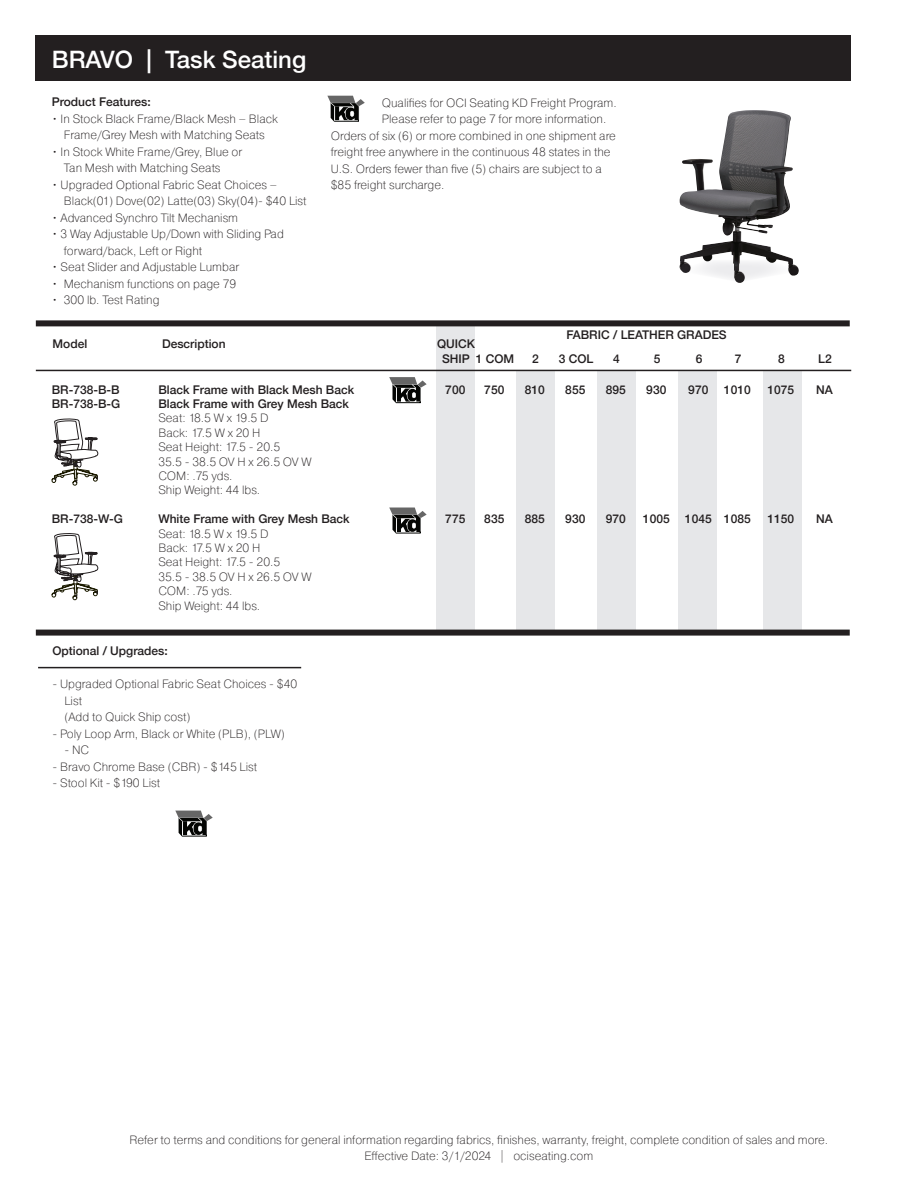
<style>
.page{position:relative;width:918px;height:1188px;background:#fff}
.page>*{position:absolute;margin:0;border:0;box-sizing:border-box;transform-origin:0 0}
.t1{font:500 24px "Helvetica Neue";color:#fff}
.t2{font:200 12px/16.5px "Pragmatica";color:#231f20}
.t3{font:500 12px "Helvetica Neue";color:#231f20}
</style>
<div class="page">
<div style="left:763px;top:370px;width:39px;height:264px;background:#e6e7e9"></div>
<svg style="left:708px;top:260px;width:91px;height:22px"></svg>
<div style="left:35px;top:35px;width:815px;height:46px;background:#231f20"></div>
<div style="left:436px;top:323px;width:39px;height:311px;background:#e6e7e9"></div>
<div style="left:516px;top:370px;width:39px;height:264px;background:#e6e7e9"></div>
<div style="left:597px;top:370px;width:39px;height:264px;background:#e6e7e9"></div>
<div style="left:678px;top:370px;width:39px;height:264px;background:#e6e7e9"></div>
<div style="left:36px;top:630px;width:814px;height:6px;background:#231f20"></div>
<hr style="left:36px;top:370px;width:815px;height:1px;background:#231f20">
<img style="left:679px;top:110px;width:77px;height:163px">
<div style="left:36px;top:320px;width:814px;height:6px;background:#231f20"></div>
<svg style="left:389px;top:377px;width:38px;height:26px"></svg>
<svg style="left:389px;top:508px;width:38px;height:26px"></svg>
<svg style="left:175px;top:811px;width:38px;height:26px"></svg>
<svg style="left:327px;top:96px;width:38px;height:26px"></svg>
<svg style="left:52px;top:418px;width:47px;height:68px"></svg>
<svg style="left:52px;top:533px;width:47px;height:68px"></svg>
<hr style="left:38px;top:667px;width:263px;height:1px;background:#231f20">
<p class="t1" style="left:52px;top:40px;width:256px">BRAVO | Task Seating</p>
<p class="t3" style="left:52px;top:92px;width:100px">Product Features:</p>
<p class="t2" style="left:52px;top:110px;width:228px;text-align:center">• In Stock Black Frame/Black Mesh – Black<br>Frame/Grey Mesh with Matching Seats</p>
<p class="t2" style="left:52px;top:143px;width:192px">• In Stock White Frame/Grey, Blue or</p>
<p class="t2" style="left:64px;top:159px;width:158px">Tan Mesh with Matching Seats</p>
<p class="t2" style="left:64px;top:176px;width:244px;text-indent:-12px">• Upgraded Optional Fabric Seat Choices –<br>Black(01) Dove(02) Latte(03) Sky(04)- $40 List</p>
<p class="t2" style="left:52px;top:209px;width:188px">• Advanced Synchro Tilt Mechanism</p>
<p class="t2" style="left:64px;top:225px;width:222px;text-indent:-12px">• 3 Way Adjustable Up/Down with Sliding Pad forward/back, Left or Right</p>
<p class="t2" style="left:52px;top:258px;width:189px">• Seat Slider and Adjustable Lumbar</p>
<p class="t2" style="left:52px;top:275px;width:186px">• Mechanism functions on page 79</p>
<p class="t2" style="left:52px;top:291px;width:109px">• 300 lb. Test Rating</p>
<p class="t2" style="left:382px;top:94px;width:236px">Qualifies for OCI Seating KD Freight Program.<br>Please refer to page 7 for more information.</p>
<p class="t2" style="left:331px;top:127px;width:287px">Orders of six (6) or more combined in one shipment are freight free anywhere in the continuous 48 states in the U.S. Orders fewer than five (5) chairs are subject to a $85 freight surcharge.</p>
<p class="t3" style="left:566px;top:325px;width:162px">FABRIC / LEATHER GRADES</p>
<p class="t3" style="left:53px;top:334px;width:36px">Model</p>
<p class="t3" style="left:162px;top:334px;width:65px">Description</p>
<p class="t3" style="left:437px;top:334px;width:40px">QUICK</p>
<p class="t3" style="left:442px;top:349px;width:74px">SHIP 1 COM</p>
<p class="t3" style="left:532px;top:349px;width:8px">2</p>
<p class="t3" style="left:559px;top:349px;width:36px">3 COL</p>
<p class="t3" style="left:613px;top:349px;width:8px">4</p>
<p class="t3" style="left:654px;top:349px;width:8px">5</p>
<p class="t3" style="left:696px;top:349px;width:8px">6</p>
<p class="t3" style="left:735px;top:349px;width:8px">7</p>
<p class="t3" style="left:778px;top:349px;width:8px">8</p>
<p class="t3" style="left:818px;top:349px;width:15px">L2</p>
<p class="t3" style="left:52px;top:380px;width:69px">BR-738-B-B</p>
<p class="t3" style="left:158px;top:380px;width:197px">Black Frame with Black Mesh Back</p>
<p class="t3" style="left:445px;top:380px;width:22px">700</p>
<p class="t3" style="left:484px;top:380px;width:22px">750</p>
<p class="t3" style="left:525px;top:380px;width:22px">810</p>
<p class="t3" style="left:565px;top:380px;width:22px">855</p>
<p class="t3" style="left:606px;top:380px;width:22px">895</p>
<p class="t3" style="left:646px;top:380px;width:22px">930</p>
<p class="t3" style="left:688px;top:380px;width:22px">970</p>
<p class="t3" style="left:724px;top:380px;width:28px">1010</p>
<p class="t3" style="left:767px;top:380px;width:28px">1075</p>
<p class="t3" style="left:816px;top:380px;width:18px">NA</p>
<p class="t3" style="left:52px;top:394px;width:70px">BR-738-B-G</p>
<p class="t3" style="left:158px;top:394px;width:192px">Black Frame with Grey Mesh Back</p>
<p class="t2" style="left:158px;top:410px;width:112px">Seat: 18.5 W x 19.5 D</p>
<p class="t2" style="left:158px;top:424px;width:104px">Back: 17.5 W x 20 H</p>
<p class="t2" style="left:158px;top:439px;width:123px">Seat Height: 17.5 - 20.5</p>
<p class="t2" style="left:158px;top:453px;width:155px">35.5 - 38.5 OV H x 26.5 OV W</p>
<p class="t2" style="left:158px;top:467px;width:76px">COM: .75 yds.</p>
<p class="t2" style="left:158px;top:482px;width:103px">Ship Weight: 44 lbs.</p>
<p class="t3" style="left:52px;top:509px;width:73px">BR-738-W-G</p>
<p class="t3" style="left:158px;top:509px;width:193px">White Frame with Grey Mesh Back</p>
<p class="t3" style="left:445px;top:509px;width:22px">775</p>
<p class="t3" style="left:484px;top:509px;width:22px">835</p>
<p class="t3" style="left:525px;top:509px;width:22px">885</p>
<p class="t3" style="left:565px;top:509px;width:22px">930</p>
<p class="t3" style="left:606px;top:509px;width:22px">970</p>
<p class="t3" style="left:643px;top:509px;width:28px">1005</p>
<p class="t3" style="left:685px;top:509px;width:67px">1045 1085</p>
<p class="t3" style="left:767px;top:509px;width:28px">1150</p>
<p class="t3" style="left:816px;top:509px;width:18px">NA</p>
<p class="t2" style="left:158px;top:525px;width:112px">Seat: 18.5 W x 19.5 D</p>
<p class="t2" style="left:158px;top:539px;width:104px">Back: 17.5 W x 20 H</p>
<p class="t2" style="left:158px;top:554px;width:123px">Seat Height: 17.5 - 20.5</p>
<p class="t2" style="left:158px;top:568px;width:155px">35.5 - 38.5 OV H x 26.5 OV W</p>
<p class="t2" style="left:158px;top:583px;width:76px">COM: .75 yds.</p>
<p class="t2" style="left:158px;top:597px;width:103px">Ship Weight: 44 lbs.</p>
<p class="t3" style="left:52px;top:641px;width:117px">Optional / Upgrades:</p>
<p class="t2" style="left:64px;top:676px;width:234px;text-indent:-12px">- Upgraded Optional Fabric Seat Choices - $40<br>List</p>
<p class="t2" style="left:64px;top:709px;width:127px">(Add to Quick Ship cost)</p>
<p class="t2" style="left:52px;top:725px;width:234px">- Poly Loop Arm, Black or White (PLB), (PLW)</p>
<p class="t2" style="left:64px;top:742px;width:26px">- NC</p>
<p class="t2" style="left:52px;top:758px;width:206px">- Bravo Chrome Base (CBR) - $145 List</p>
<p class="t2" style="left:52px;top:775px;width:109px">- Stool Kit - $190 List</p>
<p class="t2" style="left:129px;top:1131px;width:700px;text-align:center">Refer to terms and conditions for general information regarding fabrics, finishes, warranty, freight, complete condition of sales and more.<br>Effective Date: 3/1/2024 | ociseating.com</p>
</div>
